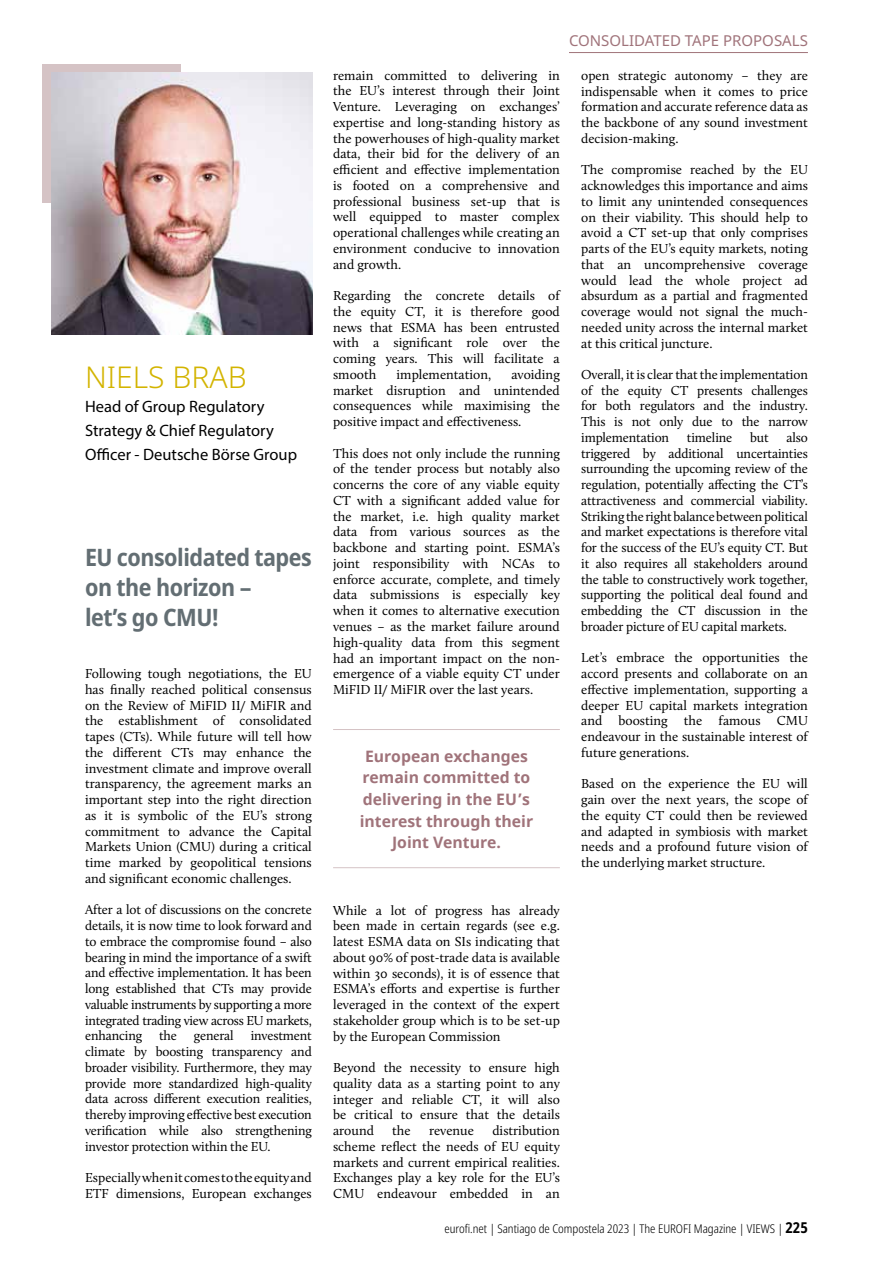
<style>
.page{position:relative;width:893px;height:1263px;background:#fff}
.page>*{position:absolute;margin:0;border:0;box-sizing:border-box;transform-origin:0 0}
.t1{font:300 30px "Noto Sans";color:#d3b400}
.t2{font:700 semi-condensed 24px/30px "Noto Sans";letter-spacing:-.02em;color:#636e73}
.t3{font:16.5px/24px "Myriad Pro";color:#000}
.t4{font:700 15.75px/21.6px "Noto Sans";color:#a0737a;text-align:center}
.t5{font:15px "Noto Sans";color:#a0737a}
.t6{font:13.5px/15.8px "Calluna";color:#000;text-align:justify}
.t7{font:300 condensed 12px "Noto Sans";color:#000}
.s1{font-weight:700;font-size:15px}
</style>
<div class="page">
<hr style="left:569px;top:52px;width:239px;height:1px;background:#a0737a">
<div style="left:43px;top:64px;width:138px;height:139px;background:#d5c3c5"></div>
<img style="left:51px;top:73px;width:262px;height:261px">
<hr style="left:333px;top:729px;width:227px;height:1px;background:#d5c3c5">
<hr style="left:333px;top:867px;width:227px;height:1px;background:#d5c3c5">
<h1 class="t1" style="left:85px;top:356px;width:163px">NIELS BRAB</h1>
<p class="t3" style="left:85px;top:394px;width:214px">Head of Group Regulatory<br>Strategy &amp; Chief Regulatory<br>Officer - Deutsche Börse Group</p>
<h2 class="t2" style="left:85px;top:543px;width:228px">EU consolidated tapes on the horizon –<br>let’s go CMU!</h2>
<p class="t6" style="left:85px;top:666px;width:228px">Following tough negotiations, the EU has finally reached political consensus on the Review of MiFID II/ MiFIR and the establishment of consolidated tapes (CTs). While future will tell how the different CTs may enhance the investment climate and improve overall transparency, the agreement marks an important step into the right direction as it is symbolic of the EU’s strong commitment to advance the Capital Markets Union (CMU) during a critical time marked by geopolitical tensions and significant economic challenges.</p>
<p class="t6" style="left:85px;top:902px;width:228px">After a lot of discussions on the concrete details, it is now time to look forward and to embrace the compromise found – also bearing in mind the importance of a swift and effective implementation. It has been long established that CTs may provide valuable instruments by supporting a more integrated trading view across EU markets, enhancing</p>
<p class="t6" style="left:159px;top:1028px;width:19px">the</p>
<p class="t6" style="left:194px;top:1028px;width:41px">general</p>
<p class="t6" style="left:85px;top:1028px;width:228px;text-indent:166px">investment climate by boosting transparency and broader visibility. Furthermore, they may provide more standardized high-quality data across different execution realities, thereby improving effective best execution verification while also strengthening investor protection within the EU.</p>
<p class="t6" style="left:85px;top:1170px;width:228px">Especially when it comes to the equity and<br>ETF dimensions, European exchanges</p>
<p class="t5" style="left:569px;top:30px;width:240px">CONSOLIDATED TAPE PROPOSALS</p>
<p class="t6" style="left:333px;top:67px;width:228px">remain committed to delivering in the EU’s interest through their Joint Venture. Leveraging on exchanges’ expertise and long-standing history as the powerhouses of high-quality market data, their bid for the delivery of an efficient and effective implementation is footed on a comprehensive and professional business set-up that is well equipped to master complex operational challenges while creating an environment conducive to innovation and growth.</p>
<p class="t6" style="left:333px;top:288px;width:228px">Regarding the concrete details of the equity CT, it is therefore good news that ESMA has been entrusted with a significant role over the coming years. This will facilitate a smooth</p>
<p class="t6" style="left:333px;top:366px;width:228px;text-indent:178px">avoiding market disruption and unintended consequences while maximising the positive impact and effectiveness.</p>
<p class="t6" style="left:333px;top:445px;width:228px">This does not only include the running of the tender process but notably also concerns the core of any viable equity CT with a significant added value for the market, i.e. high quality market data from various sources as the backbone and starting point. ESMA’s joint responsibility with NCAs to enforce accurate, complete, and timely data submissions is especially key when it comes to alternative execution venues – as the market failure around high-quality data from this segment had an important impact on the non&shy;emergence of a viable equity CT under MiFID II/ MiFIR over the last years.</p>
<p class="t6" style="left:397px;top:366px;width:96px">implementation,</p>
<p class="t4" style="left:360px;top:746px;width:175px">European exchanges remain committed to delivering in the EU’s interest through their<br>Joint Venture.</p>
<p class="t6" style="left:581px;top:67px;width:228px">open strategic autonomy – they are indispensable when it comes to price formation and accurate reference data as the backbone of any sound investment decision-making.</p>
<p class="t6" style="left:581px;top:162px;width:228px">The compromise reached by the EU acknowledges this importance and aims to limit any unintended consequences on their viability. This should help to avoid a CT set-up that only comprises parts of the EU’s equity markets, noting that an uncomprehensive coverage would lead the whole project ad absurdum as a partial and fragmented coverage would not signal the much&shy;needed unity across the internal market at this critical juncture.</p>
<p class="t6" style="left:581px;top:366px;width:228px">Overall, it is clear that the implementation of the equity CT presents challenges for both regulators and the industry.<br>This is not only due to the narrow implementation</p>
<p class="t6" style="left:581px;top:429px;width:228px;text-indent:205px">also triggered by additional uncertainties surrounding the upcoming review of the regulation, potentially affecting the CT’s attractiveness and commercial viability.<br>Striking the right balance between political and market expectations is therefore vital for the success of the EU’s equity CT. But it also requires all stakeholders around the table to constructively work together, supporting the political deal found and embedding the CT discussion in the broader picture of EU capital markets.</p>
<p class="t6" style="left:581px;top:650px;width:228px">Let’s embrace the opportunities the accord presents and collaborate on an effective implementation, supporting a deeper EU capital markets integration and boosting the famous CMU endeavour in the sustainable interest of future generations.</p>
<p class="t6" style="left:581px;top:776px;width:228px">Based on the experience the EU will gain over the next years, the scope of the equity CT could then be reviewed and adapted in symbiosis with market needs and a profound future vision of the underlying market structure.</p>
<p class="t6" style="left:687px;top:429px;width:47px">timeline</p>
<p class="t6" style="left:750px;top:429px;width:20px">but</p>
<p class="t6" style="left:333px;top:902px;width:228px">While a lot of progress has already been made in certain regards (see e.g. latest ESMA data on SIs indicating that about 90% of post-trade data is available within 30 seconds), it is of essence that ESMA’s efforts and expertise is further leveraged in the context of the expert stakeholder group which is to be set-up by the European Commission</p>
<p class="t6" style="left:333px;top:1059px;width:228px">Beyond the necessity to ensure high quality data as a starting point to any integer and reliable CT, it will also be critical to ensure that the details around</p>
<p class="t6" style="left:333px;top:1122px;width:228px;text-indent:159px">distribution scheme reflect the needs of EU equity markets and current empirical realities.<br>Exchanges play a key role for the EU’s CMU endeavour embedded in an</p>
<p class="t6" style="left:392px;top:1122px;width:20px">the</p>
<p class="t6" style="left:429px;top:1122px;width:47px">revenue</p>
<p class="t7" style="left:444px;top:1220px;width:365px">eurofi.net | Santiago de Compostela 2023 | The EUROFI Magazine | VIEWS | <span class="s1">225</span></p>
</div>
